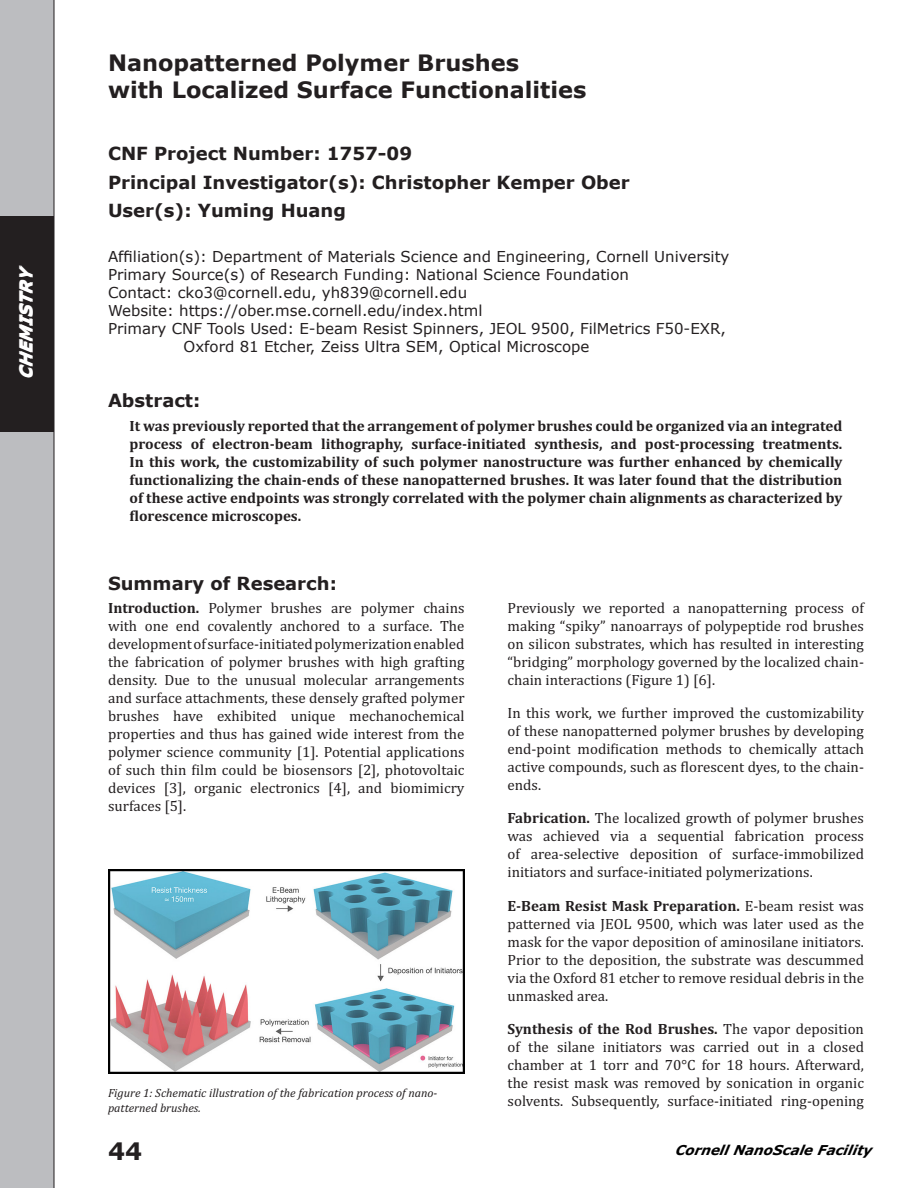
<style>
.page{position:relative;width:918px;height:1188px;background:#fff}
.page>*{position:absolute;margin:0;border:0;box-sizing:border-box;transform-origin:0 0}
.t1{font:700 24px "Verdana";color:#231f20}
.Project_Title{font:700 22.5px/27px "Verdana";color:#231f20}
.Project___PI_Users{font:700 18px "Verdana";color:#231f20}
.Body_Header{font:700 18px "Verdana";color:#231f20}
.t2{font:italic 700 16.5px "Verdana";color:#fff}
.t3{font:15px/18px "Cambria";color:#231f20;text-align:justify}
.Abstract_Text{font:700 15px/18px "Cambria";color:#231f20;text-align:justify}
.Project_Info{font:15px/18px "Verdana";color:#231f20}
.Affiliation{font:15px "Verdana";color:#231f20}
.t4{font:italic 700 13.5px "Verdana";color:#000}
.Captions{font:italic 12px/14.4px "Cambria";color:#231f20}
.s1{font-weight:700}
</style>
<div class="page">
<div style="left:0;top:0;width:54px;height:1188px;background:#bcbdc0"></div>
<div style="left:0;top:216px;width:54px;height:216px;background:#231f20"></div>
<img style="left:108px;top:870px;width:357px;height:204px">
<p class="t2" style="left:16px;top:379px;width:116px;rotate:-90deg">CHEMISTRY</p>
<p class="Project_Title" style="left:108px;top:50px;width:480px">Nanopatterned Polymer Brushes<br>with Localized Surface Functionalities</p>
<p class="Project___PI_Users" style="left:108px;top:142px;width:306px">CNF Project Number: 1757-09</p>
<p class="Project___PI_Users" style="left:108px;top:170px;width:523px">Principal Investigator(s): Christopher Kemper Ober</p>
<p class="Project___PI_Users" style="left:108px;top:199px;width:239px">User(s): Yuming Huang</p>
<p class="Affiliation" style="left:108px;top:247px;width:623px">Affiliation(s): Department of Materials Science and Engineering, Cornell University</p>
<p class="Project_Info" style="left:108px;top:266px;width:523px">Primary Source(s) of Research Funding: National Science Foundation</p>
<p class="Project_Info" style="left:108px;top:284px;width:361px">Contact: cko3@cornell.edu, yh839@cornell.edu</p>
<p class="Project_Info" style="left:108px;top:302px;width:376px">Website: https://ober.mse.cornell.edu/index.html</p>
<p class="Project_Info" style="left:184px;top:320px;width:544px;text-indent:-76px">Primary CNF Tools Used: E-beam Resist Spinners, JEOL 9500, FilMetrics F50-EXR,<br>Oxford 81 Etcher, Zeiss Ultra SEM, Optical Microscope</p>
<p class="Body_Header" style="left:108px;top:388px;width:94px">Abstract:</p>
<p class="Abstract_Text" style="left:130px;top:417px;width:714px">It was previously reported that the arrangement of polymer brushes could be organized via an integrated process of electron-beam lithography, surface-initiated synthesis, and post-processing treatments.<br>In this work, the customizability of such polymer nanostructure was further enhanced by chemically functionalizing the chain-ends of these nanopatterned brushes. It was later found that the distribution of these active endpoints was strongly correlated with the polymer chain alignments as characterized by florescence microscopes.</p>
<p class="Body_Header" style="left:108px;top:571px;width:230px">Summary of Research:</p>
<p class="t3" style="left:108px;top:599px;width:358px"><span class="s1">Introduction.</span> Polymer brushes are polymer chains with one end covalently anchored to a surface. The development of surface-initiated polymerization enabled the fabrication of polymer brushes with high grafting density. Due to the unusual molecular arrangements and surface attachments, these densely grafted polymer brushes have exhibited unique mechanochemical properties and thus has gained wide interest from the polymer science community [1]. Potential applications of such thin film could be biosensors [2], photovoltaic devices [3], organic electronics [4], and biomimicry surfaces [5].</p>
<p class="t3" style="left:508px;top:599px;width:358px">Previously we reported a nanopatterning process of making “spiky” nanoarrays of polypeptide rod brushes on silicon substrates, which has resulted in interesting “bridging” morphology governed by the localized chain&shy;chain interactions (Figure 1) [6].</p>
<p class="t3" style="left:508px;top:704px;width:358px">In this work, we further improved the customizability of these nanopatterned polymer brushes by developing end-point modification methods to chemically attach active compounds, such as florescent dyes, to the chain&shy;ends.</p>
<p class="t3" style="left:508px;top:809px;width:358px"><span class="s1">Fabrication.</span> The localized growth of polymer brushes was achieved via a sequential fabrication process of area-selective deposition of surface-immobilized initiators and surface-initiated polymerizations.</p>
<p class="t3" style="left:508px;top:896px;width:358px"><span class="s1">E-Beam Resist Mask Preparation.</span> E-beam resist was patterned via JEOL 9500, which was later used as the mask for the vapor deposition of aminosilane initiators.<br>Prior to the deposition, the substrate was descummed via the Oxford 81 etcher to remove residual debris in the unmasked area.</p>
<p class="t3" style="left:508px;top:1020px;width:358px"><span class="s1">Synthesis of the Rod Brushes.</span> The vapor deposition of the silane initiators was carried out in a closed chamber at 1 torr and 70°C for 18 hours. Afterward, the resist mask was removed by sonication in organic solvents. Subsequently, surface-initiated ring-opening</p>
<p class="Captions" style="left:108px;top:1086px;width:331px">Figure 1: Schematic illustration of the fabrication process of nano&shy;patterned brushes.</p>
<h1 class="t1" style="left:108px;top:1136px;width:36px">44</h1>
<p class="t4" style="left:675px;top:1141px;width:201px">Cornell NanoScale Facility</p>
</div>
